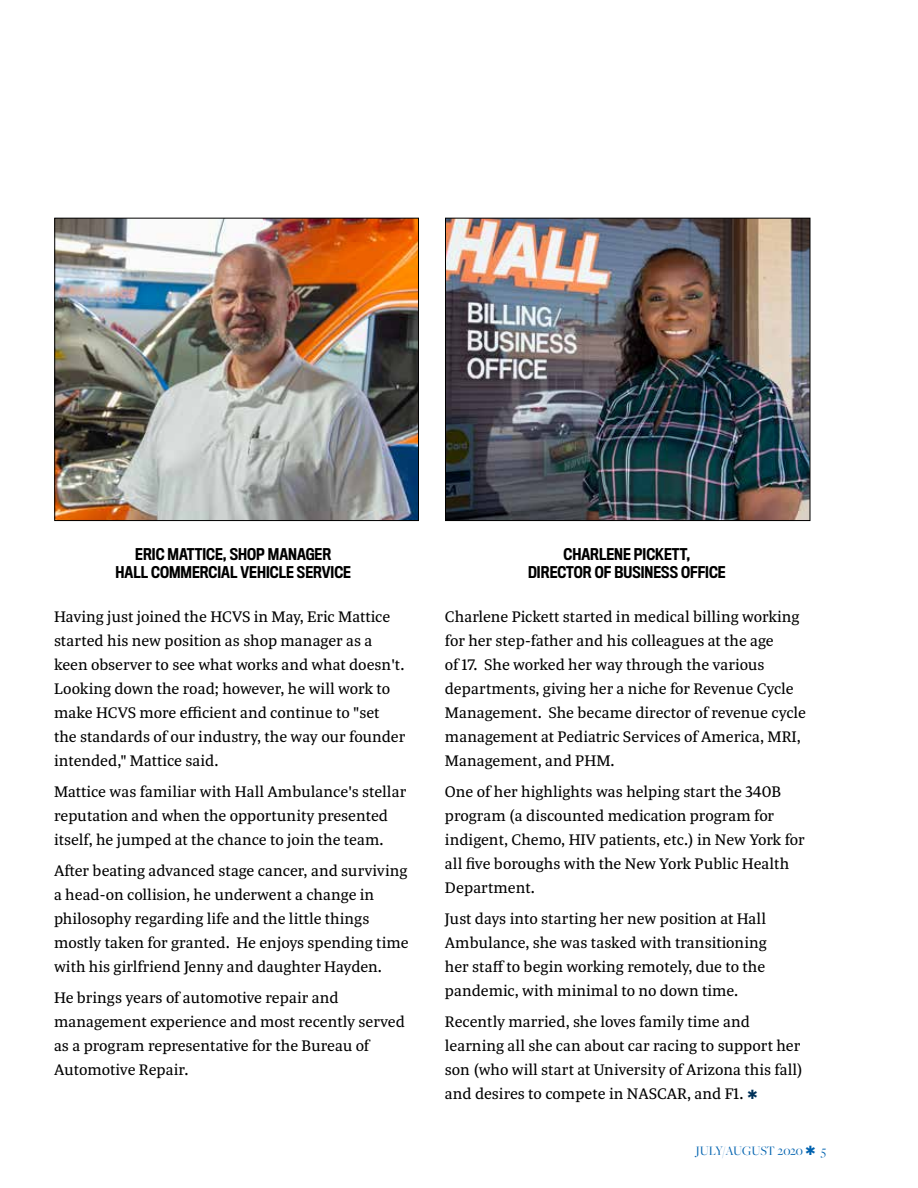
<style>
.page{position:relative;width:918px;height:1188px;background:#fff}
.page>*{position:absolute;margin:0;border:0;box-sizing:border-box;transform-origin:0 0}
.t1{font:16.5px/24px "Tasman";letter-spacing:-.005em;color:#000}
.t2{font:500 15px/18px "Titling Gothic FB Condensed";color:#000;text-align:center}
.t3{font:13.5px "Freight Big Pro";color:#0062af}
.s1{color:#003158}
</style>
<div class="page">
<img style="left:447px;top:220px;width:361px;height:299px">
<div style="left:445px;top:218px;width:365px;height:303px;border:1px solid #000"></div>
<img style="left:56px;top:220px;width:361px;height:299px">
<div style="left:54px;top:218px;width:365px;height:303px;border:1px solid #000"></div>
<p class="t2" style="left:116px;top:545px;width:237px">ERIC MATTICE, SHOP MANAGER<br>HALL COMMERCIAL VEHICLE SERVICE</p>
<p class="t2" style="left:528px;top:545px;width:199px">CHARLENE PICKETT,<br>DIRECTOR OF BUSINESS OFFICE</p>
<p class="t1" style="left:445px;top:605px;width:363px">Charlene Pickett started in medical billing working for her step-father and his colleagues at the age<br>of 17. She worked her way through the various departments, giving her a niche for Revenue Cycle Management. She became director of revenue cycle management at Pediatric Services of America, MRI, Management, and PHM.</p>
<p class="t1" style="left:445px;top:779px;width:361px">One of her highlights was helping start the 340B program (a discounted medication program for indigent, Chemo, HIV patients, etc.) in New York for all five boroughs with the New York Public Health Department.</p>
<p class="t1" style="left:445px;top:906px;width:323px;text-align:justify">Just days into starting her new position at Hall Ambulance, she was tasked with transitioning her staff to begin working remotely, due to the pandemic, with minimal to no down time.</p>
<p class="t1" style="left:445px;top:1009px;width:359px">Recently married, she loves family time and learning all she can about car racing to support her son (who will start at University of Arizona this fall) and desires to compete in NASCAR, and F1. <span class="s1">✱</span></p>
<p class="t1" style="left:54px;top:605px;width:353px">Having just joined the HCVS in May, Eric Mattice started his new position as shop manager as a keen observer to see what works and what doesn't.<br>Looking down the road; however, he will work to make HCVS more efficient and continue to "set the standards of our industry, the way our founder intended," Mattice said.</p>
<p class="t1" style="left:54px;top:779px;width:354px">Mattice was familiar with Hall Ambulance's stellar reputation and when the opportunity presented itself, he jumped at the chance to join the team.</p>
<p class="t1" style="left:54px;top:858px;width:356px">After beating advanced stage cancer, and surviving a head-on collision, he underwent a change in philosophy regarding life and the little things mostly taken for granted. He enjoys spending time with his girlfriend Jenny and daughter Hayden.</p>
<p class="t1" style="left:54px;top:985px;width:353px">He brings years of automotive repair and management experience and most recently served as a program representative for the Bureau of Automotive Repair.</p>
<p class="t3" style="left:696px;top:1142px;width:132px">JULY/AUGUST 2020 ✱ 5</p>
</div>
